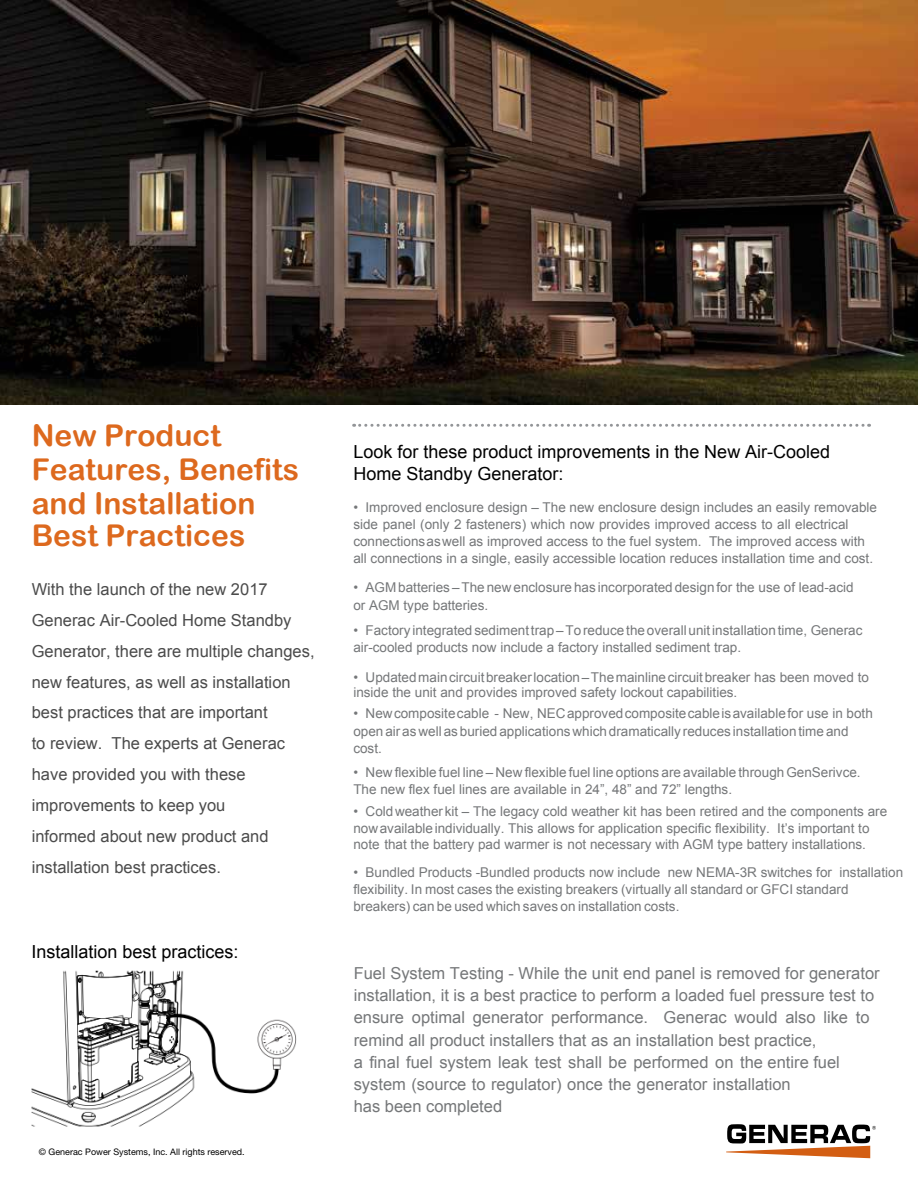
<style>
.page{position:relative;width:918px;height:1188px;background:#fff}
.page>*{position:absolute;margin:0;border:0;box-sizing:border-box;transform-origin:0 0}
.t1{font:30px/33.3px "Arial Rounded MT Bold";color:#dd691e}
.t2{font:18px "Arial";color:#000}
.t3{font:16.5px/22.2px "Arial";color:#757779}
.t4{font:16.5px/30.9px "Arial";color:#4b4b4b}
.t5{font:13.5px/17.2px "Arial";color:#757779}
.t6{font:9px "Helvetica Neue LT Std";color:#000}
</style>
<div class="page">
<img style="left:0;top:0;width:918px;height:405px">
<svg style="left:726px;top:1124px;width:150px;height:34px"></svg>
<svg style="left:354px;top:424px;width:516px;height:3px"></svg>
<img style="left:32px;top:970px;width:265px;height:157px">
<h1 class="t1" style="left:32px;top:418px;width:269px">New Product<br>Features, Benefits and Installation<br>Best Practices</h1>
<p class="t4" style="left:32px;top:574px;width:261px">With the launch of the new 2017<br>Generac Air-Cooled Home Standby</p>
<p class="t4" style="left:32px;top:635px;width:284px">Generator, there are multiple changes,</p>
<p class="t4" style="left:32px;top:666px;width:260px">new features, as well as installation best practices that are important<br>to review. The experts at Generac have provided you with these improvements to keep you informed about new product and installation best practices.</p>
<h2 class="t2" style="left:32px;top:942px;width:208px">Installation best practices:</h2>
<p class="t6" style="left:39px;top:1146px;width:207px">© Generac Power Systems, Inc. All rights reserved.</p>
<h2 class="t2" style="left:353px;top:441px;width:478px">Look for these product improvements in the New Air-Cooled</h2>
<h2 class="t2" style="left:353px;top:464px;width:211px">Home Standby Generator:</h2>
<p class="t5" style="left:353px;top:499px;width:525px">• Improved enclosure design – The new enclosure design includes an easily removable</p>
<p class="t5" style="left:353px;top:516px;width:497px">side panel (only 2 fasteners) which now provides improved access to all electrical</p>
<p class="t5" style="left:353px;top:533px;width:513px">connections as well as improved access to the fuel system. The improved access with</p>
<p class="t5" style="left:353px;top:549px;width:521px">all connections in a single, easily accessible location reduces installation time and cost.</p>
<p class="t5" style="left:353px;top:578px;width:502px">• AGM batteries – The new enclosure has incorporated design for the use of lead-acid</p>
<p class="t5" style="left:353px;top:621px;width:511px">• Factory integrated sediment trap – To reduce the overall unit installation time, Generac</p>
<p class="t5" style="left:353px;top:669px;width:517px">• Updated main circuit breaker location – The mainline circuit breaker has been moved to</p>
<p class="t5" style="left:353px;top:705px;width:521px">• New composite cable - New, NEC approved composite cable is available for use in both</p>
<p class="t5" style="left:353px;top:597px;width:136px">or AGM type batteries.</p>
<p class="t5" style="left:353px;top:638px;width:389px">air-cooled products now include a factory installed sediment trap.</p>
<p class="t5" style="left:353px;top:684px;width:385px">inside the unit and provides improved safety lockout capabilities.</p>
<p class="t5" style="left:353px;top:722px;width:497px">open air as well as buried applications which dramatically reduces installation time and cost.</p>
<p class="t5" style="left:353px;top:781px;width:380px">The new flex fuel lines are available in 24”, 48” and 72” lengths.</p>
<p class="t5" style="left:353px;top:764px;width:509px">• New flexible fuel line – New flexible fuel line options are available through GenSerivce.</p>
<p class="t5" style="left:353px;top:803px;width:535px">• Cold weather kit – The legacy cold weather kit has been retired and the components are</p>
<p class="t5" style="left:353px;top:819px;width:518px">now available individually. This allows for application specific flexibility. It’s important to</p>
<p class="t5" style="left:353px;top:836px;width:514px">note that the battery pad warmer is not necessary with AGM type battery installations.</p>
<p class="t5" style="left:353px;top:864px;width:551px">• Bundled Products -Bundled products now include new NEMA-3R switches for installation</p>
<p class="t5" style="left:353px;top:881px;width:497px">flexibility. In most cases the existing breakers (virtually all standard or GFCI standard</p>
<p class="t5" style="left:353px;top:897px;width:328px">breakers) can be used which saves on installation costs.</p>
<p class="t3" style="left:354px;top:962px;width:528px">Fuel System Testing - While the unit end panel is removed for generator installation, it is a best practice to perform a loaded fuel pressure test to ensure optimal generator performance. Generac would also like to</p>
<p class="t3" style="left:354px;top:1029px;width:488px">remind all product installers that as an installation best practice,<br>a final fuel system leak test shall be performed on the entire fuel system (source to regulator) once the generator installation</p>
<p class="t3" style="left:354px;top:1095px;width:150px">has been completed</p>
</div>
